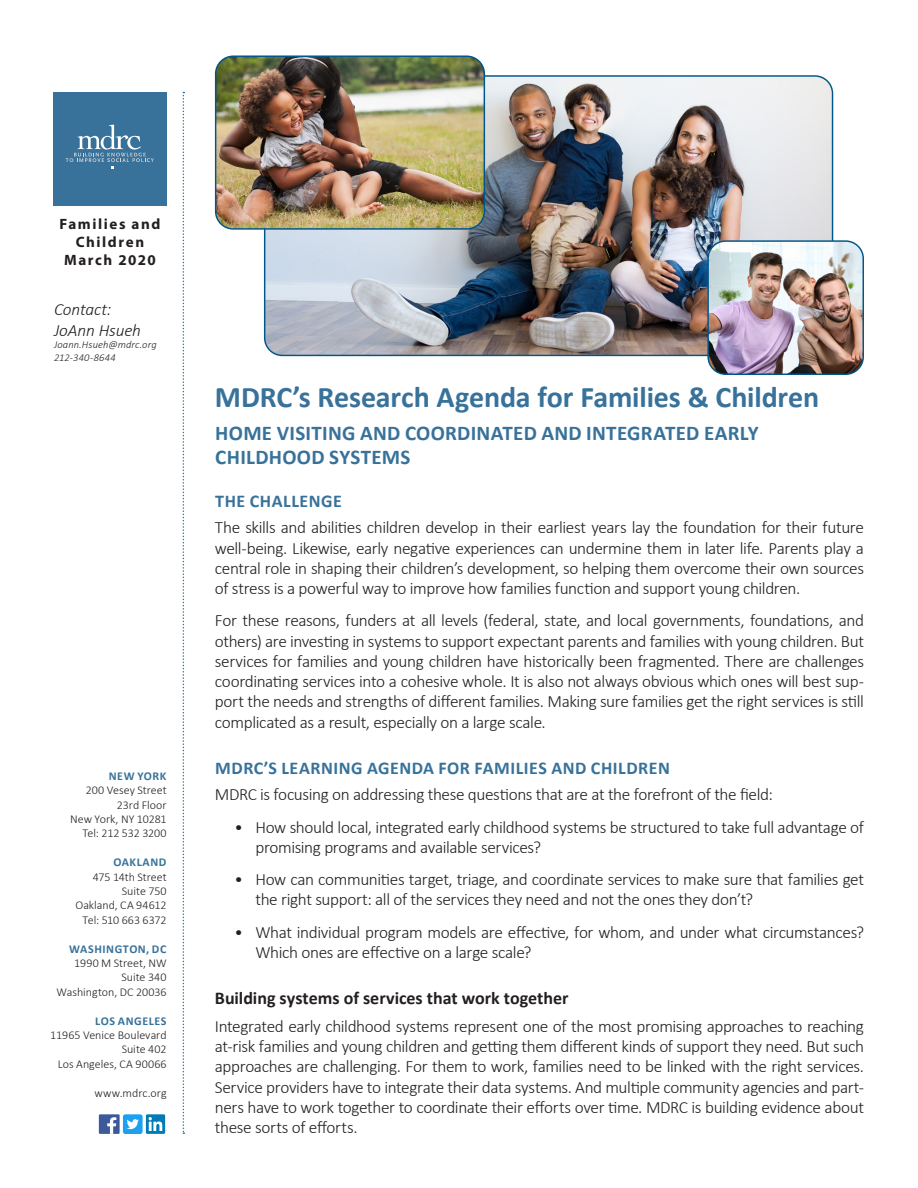
<style>
.page{position:relative;width:918px;height:1188px;background:#fff}
.page>*{position:absolute;margin:0;border:0;box-sizing:border-box;transform-origin:0 0}
.IssueFocus-MainTitle{font:700 30px "Calibri";letter-spacing:-.005em;color:#38729a}
.IssueFocus-Subtitle{font:700 21px/24px "Calibri";letter-spacing:.015em;color:#38729a}
.IssueFocus-Heading_A{font:700 18px "Calibri";letter-spacing:.03em;color:#38729a}
.IssueFocus-Heading_B{font:700 18px "Calibri";color:#231f20}
.IssueFocus-Paragraph{font:300 17.25px/20.2px "Calibri";letter-spacing:-.025em;color:#231f20;text-align:justify}
.IssueFocus-Authors{font:italic 300 17.25px/20.7px "Calibri";letter-spacing:-.005em;color:#231f20}
.t1{font:700 15px/18px "Myriad Pro";letter-spacing:.105em;color:#231f20;text-align:center}
.t2{font:300 12px/14.4px "Calibri";color:#231f20;text-align:right}
.t3{font:700 12px "Calibri";letter-spacing:.045em;color:#38729a}
.IssueFocus-Authors-2{font:italic 300 10.5px/12.6px "Calibri";letter-spacing:.015em;color:#231f20}
</style>
<div class="page">
<svg style="left:183px;top:92px;width:1px;height:1042px"></svg>
<div style="left:53px;top:92px;width:114px;height:113px;background:#38729a"></div>
<svg style="left:66px;top:125px;width:88px;height:44px"></svg>
<div style="left:99px;top:1114px;width:21px;height:20px;background:#3c5a99"></div>
<svg style="left:107px;top:1117px;width:9px;height:17px"></svg>
<div style="left:123px;top:1114px;width:20px;height:20px;background:#1ca1f2;border-radius:2px"></div>
<svg style="left:127px;top:1119px;width:12px;height:10px"></svg>
<div style="left:146px;top:1114px;width:19px;height:20px;background:#007bb6"></div>
<svg style="left:149px;top:1117px;width:18px;height:14px"></svg>
<img style="left:266px;top:77px;width:567px;height:278px">
<img style="left:217px;top:57px;width:267px;height:172px">
<div style="left:215px;top:55px;width:270px;height:175px;border:1px solid #00568a;border-radius:18px"></div>
<img style="left:708px;top:241px;width:154px;height:132px">
<div style="left:707px;top:240px;width:157px;height:135px;border:1px solid #00568a;border-radius:18px"></div>
<p class="t1" style="left:60px;top:215px;width:102px">Families and<br>Children<br>March 2020</p>
<p class="IssueFocus-Authors" style="left:54px;top:299px;width:89px">Contact:<br>JoAnn Hsueh</p>
<p class="IssueFocus-Authors-2" style="left:54px;top:338px;width:104px">Joann.Hsueh@mdrc.org<br>212-340-8644</p>
<p class="t3" style="left:109px;top:768px;width:59px">NEW YORK</p>
<p class="t2" style="left:70px;top:783px;width:98px">200 Vesey Street<br>23rd Floor<br>New York, NY 10281<br>Tel: 212 532 3200</p>
<p class="t3" style="left:113px;top:854px;width:55px">OAKLAND</p>
<p class="t2" style="left:76px;top:869px;width:93px">475 14th Street<br>Suite 750<br>Oakland, CA 94612<br>Tel: 510 663 6372</p>
<p class="t3" style="left:69px;top:941px;width:99px">WASHINGTON, DC</p>
<p class="t2" style="left:57px;top:956px;width:112px">1990 M Street, NW<br>Suite 340<br>Washington, DC 20036</p>
<p class="t3" style="left:95px;top:1013px;width:73px">LOS ANGELES</p>
<p class="t2" style="left:50px;top:1028px;width:118px">11965 Venice Boulevard<br>Suite 402<br>Los Angeles, CA 90066</p>
<p class="t2" style="left:94px;top:1085px;width:74px">www.mdrc.org</p>
<p class="IssueFocus-MainTitle" style="left:215px;top:377px;width:606px">MDRC’s Research Agenda for Families &amp; Children</p>
<p class="IssueFocus-Subtitle" style="left:215px;top:421px;width:545px">HOME VISITING AND COORDINATED AND INTEGRATED EARLY<br>CHILDHOOD SYSTEMS</p>
<p class="IssueFocus-Heading_A" style="left:215px;top:490px;width:128px">THE CHALLENGE</p>
<p class="IssueFocus-Paragraph" style="left:215px;top:517px;width:651px">The skills and abilities children develop in their earliest years lay the foundation for their future well-being. Likewise, early negative experiences can undermine them in later life. Parents play a central role in shaping their children’s development, so helping them overcome their own sources of stress is a powerful way to improve how families function and support young children.</p>
<p class="IssueFocus-Paragraph" style="left:215px;top:610px;width:651px">For these reasons, funders at all levels (federal, state, and local governments, foundations, and others) are investing in systems to support expectant parents and families with young children. But services for families and young children have historically been fragmented. There are challenges coordinating services into a cohesive whole. It is also not always obvious which ones will best sup&shy;port the needs and strengths of different families. Making sure families get the right services is still complicated as a result, especially on a large scale.</p>
<p class="IssueFocus-Heading_A" style="left:215px;top:757px;width:456px">MDRC’S LEARNING AGENDA FOR FAMILIES AND CHILDREN</p>
<p class="IssueFocus-Paragraph" style="left:215px;top:784px;width:559px">MDRC is focusing on addressing these questions that are at the forefront of the field:</p>
<p class="IssueFocus-Paragraph" style="left:255px;top:817px;width:610px;text-indent:-21px">• How should local, integrated early childhood systems be structured to take full advantage of promising programs and available services?</p>
<p class="IssueFocus-Paragraph" style="left:255px;top:869px;width:610px;text-indent:-21px">• How can communities target, triage, and coordinate services to make sure that families get the right support: all of the services they need and not the ones they don’t?</p>
<p class="IssueFocus-Paragraph" style="left:255px;top:922px;width:610px;text-indent:-21px">• What individual program models are effective, for whom, and under what circumstances?<br>Which ones are effective on a large scale?</p>
<p class="IssueFocus-Heading_B" style="left:215px;top:987px;width:355px">Building systems of services that work together</p>
<p class="IssueFocus-Paragraph" style="left:215px;top:1016px;width:651px">Integrated early childhood systems represent one of the most promising approaches to reaching at-risk families and young children and getting them different kinds of support they need. But such approaches are challenging. For them to work, families need to be linked with the right services.<br>Service providers have to integrate their data systems. And multiple community agencies and part&shy;ners have to work together to coordinate their efforts over time. MDRC is building evidence about these sorts of efforts.</p>
</div>
